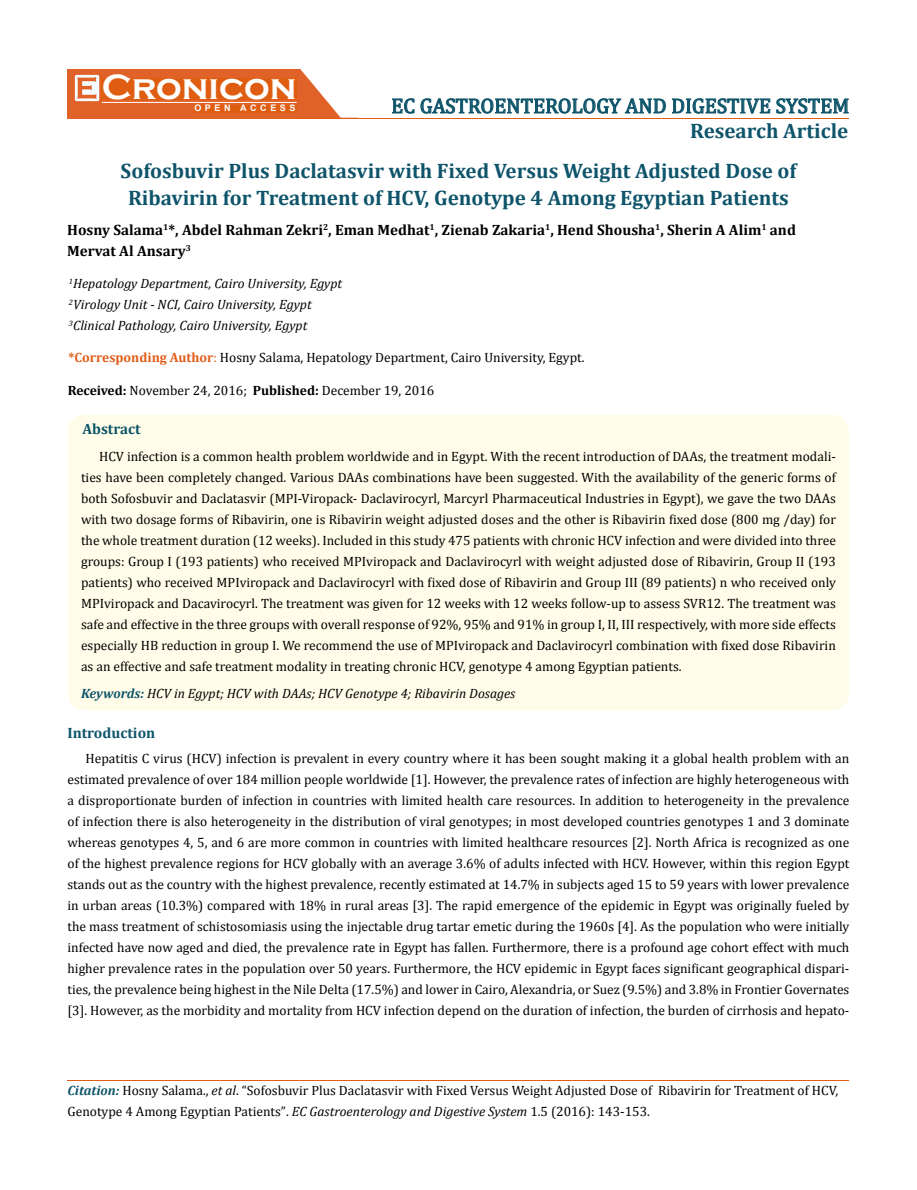
<style>
.page{position:relative;width:917px;height:1190px;background:#fff}
.page>*{position:absolute;margin:0;border:0;box-sizing:border-box;transform-origin:0 0}
.t1{font:700 36px "Copperplate Gothic";color:#fff}
.t2{font:700 21px/40.2px "Cambria";color:#0e546a}
.t3{font:21px "Cambria";color:#0e546a}
.t4{font:700 15px/21px "Cambria";color:#000}
.t5{font:700 15px "Cambria";color:#0e546a}
.t6{font:13.5px/21px "Cambria";color:#000;text-align:justify}
.t7{font:italic 13.5px/21px "Cambria";color:#000}
.t8{font:700 9px "Arial";letter-spacing:.4em;color:#fff}
.s1{font-weight:700;color:#e05d1a}
.s2{color:#e05d1a}
.s3{font-weight:700}
.s4{font-weight:700;color:#0e546a}
.s5{font-weight:700;font-style:italic;color:#0e546a}
.s6{font-style:italic}
.s7{font-size:13.35px}
</style>
<div class="page">
<div style="left:67px;top:70px;width:290px;height:49px;background:#e06228"></div>
<img style="left:75px;top:75px;width:24px;height:26px">
<div style="left:102px;top:79px;width:195px;height:21px;background:#df5d11"></div>
<div style="left:194px;top:105px;width:103px;height:7px;background:#df5d11"></div>
<svg style="left:300px;top:69px;width:470px;height:49px"></svg>
<svg style="left:776px;top:98px;width:73px;height:16px"></svg>
<hr style="left:102px;top:102px;width:194px;height:1px;background:#fff">
<hr style="left:279px;top:118px;width:569px;height:1px;background:#e05d1a">
<hr style="left:67px;top:1080px;width:782px;height:1px;background:#e05d1a">
<div style="left:67px;top:414px;width:782px;height:296px;background:#fffde9;border-radius:18px"></div>
<h1 class="t1" style="left:102px;top:68px;width:196px">Cronicon</h1>
<p class="t8" style="left:194px;top:102px;width:103px">OPEN ACCESS</p>
<h2 class="t3" style="left:391px;top:93px;width:459px">EC GASTROENTEROLOGY AND DIGESTIVE SYSTEM</h2>
<h2 class="t2" style="left:120px;top:110px;width:729px;text-indent:569px">Research Article<br>Sofosbuvir Plus Daclatasvir with Fixed Versus Weight Adjusted Dose of</h2>
<h2 class="t2" style="left:128px;top:177px;width:662px">Ribavirin for Treatment of HCV, Genotype 4 Among Egyptian Patients</h2>
<p class="t4" style="left:67px;top:219px;width:730px">Hosny Salama<sup>1</sup>*, Abdel Rahman Zekri<sup>2</sup>, Eman Medhat<sup>1</sup>, Zienab Zakaria<sup>1</sup>, Hend Shousha<sup>1</sup>, Sherin A Alim<sup>1</sup> and<br>Mervat Al Ansary<sup>3</sup></p>
<p class="t7" style="left:69px;top:272px;width:275px"><sup>1</sup>Hepatology Department, Cairo University, Egypt<br><sup>2</sup>Virology Unit - NCI, Cairo University, Egypt<br><sup>3</sup>Clinical Pathology, Cairo University, Egypt</p>
<p class="t6" style="left:68px;top:346px;width:518px"><span class="s1">*Corresponding Author</span><span class="s2">:</span> Hosny Salama, Hepatology Department, Cairo University, Egypt.</p>
<p class="t6" style="left:68px;top:380px;width:368px"><span class="s3">Received:</span> November 24, 2016; <span class="s3">Published:</span> December 19, 2016</p>
<p class="t5" style="left:82px;top:418px;width:60px">Abstract</p>
<p class="t6" style="left:81px;top:445px;width:756px;text-indent:18px">HCV infection is a common health problem worldwide and in Egypt. With the recent introduction of DAAs, the treatment modali&shy;ties have been completely changed. Various DAAs combinations have been suggested. With the availability of the generic forms of both Sofosbuvir and Daclatasvir (MPI-Viropack- Daclavirocyrl, Marcyrl Pharmaceutical Industries in Egypt), we gave the two DAAs with two dosage forms of Ribavirin, one is Ribavirin weight adjusted doses and the other is Ribavirin fixed dose (800 mg /day) for the whole treatment duration (12 weeks). Included in this study 475 patients with chronic HCV infection and were divided into three groups: Group I (193 patients) who received MPIviropack and Daclavirocyrl with weight adjusted dose of Ribavirin, Group II (193 patients) who received MPIviropack and Daclavirocyrl with fixed dose of Ribavirin and Group III (89 patients) n who received only MPIviropack and Dacavirocyrl. The treatment was given for 12 weeks with 12 weeks follow-up to assess SVR12. The treatment was safe and effective in the three groups with overall response of 92%, 95% and 91% in group I, II, III respectively, with more side effects especially HB reduction in group I. We recommend the use of MPIviropack and Daclavirocyrl combination with fixed dose Ribavirin as an effective and safe treatment modality in treating chronic HCV, genotype 4 among Egyptian patients.</p>
<p class="t7" style="left:81px;top:682px;width:436px"><span class="s4">Keywords:</span> HCV in Egypt; HCV with DAAs; HCV Genotype 4; Ribavirin Dosages</p>
<p class="t5" style="left:67px;top:722px;width:89px">Introduction</p>
<p class="t6" style="left:67px;top:747px;width:783px;text-indent:18px">Hepatitis C virus (HCV) infection is prevalent in every country where it has been sought making it a global health problem with an estimated prevalence of over 184 million people worldwide [1]. However, the prevalence rates of infection are highly heterogeneous with a disproportionate burden of infection in countries with limited health care resources. In addition to heterogeneity in the prevalence of infection there is also heterogeneity in the distribution of viral genotypes; in most developed countries genotypes 1 and 3 dominate whereas genotypes 4, 5, and 6 are more common in countries with limited healthcare resources [2]. North Africa is recognized as one of the highest prevalence regions for HCV globally with an average 3.6% of adults infected with HCV. However, within this region Egypt stands out as the country with the highest prevalence, recently estimated at 14.7% in subjects aged 15 to 59 years with lower prevalence in urban areas (10.3%) compared with 18% in rural areas [3]. The rapid emergence of the epidemic in Egypt was originally fueled by the mass treatment of schistosomiasis using the injectable drug tartar emetic during the 1960s [4]. As the population who were initially infected have now aged and died, the prevalence rate in Egypt has fallen. Furthermore, there is a profound age cohort effect with much higher prevalence rates in the population over 50 years. Furthermore, the HCV epidemic in Egypt faces significant geographical dispari&shy;ties, the prevalence being highest in the Nile Delta (17.5%) and lower in Cairo, Alexandria, or Suez (9.5%) and 3.8% in Frontier Governates [3]. However, as the morbidity and mortality from HCV infection depend on the duration of infection, the burden of cirrhosis and hepato-</p>
<p class="t6" style="left:67px;top:1079px;width:772px"><span class="s5">Citation:</span> Hosny Salama., <span class="s6">et al</span>. “Sofosbuvir Plus Daclatasvir with Fixed Versus Weight Adjusted Dose of Ribavirin for Treatment of HCV,<br>Genotype 4 Among Egyptian Patients”<span class="s7">.</span> <span class="s6">EC Gastroenterology and Digestive System</span> <span class="s7">1</span>.5 (2016): 143-153.</p>
</div>
